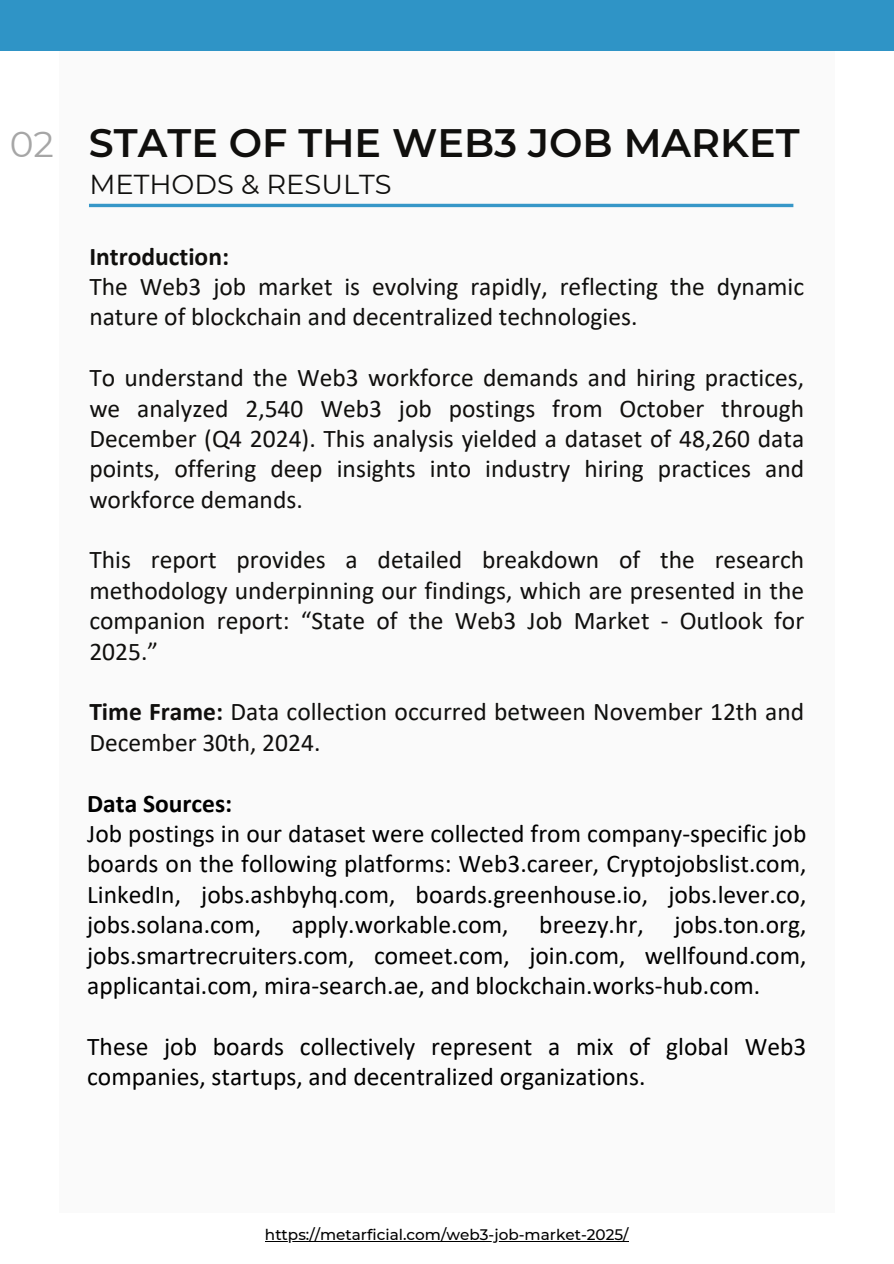
<style>
.page{position:relative;width:894px;height:1264px;background:#fff}
.page>*{position:absolute;margin:0;border:0;box-sizing:border-box;transform-origin:0 0}
.t1{font:600 39.6px "Montserrat";color:#100f0d}
.t2{font:36px "Montserrat";color:#a6a6a6}
.t3{font:27.3px "Montserrat";color:#100f0d}
.t4{font:25.5px/30.3px "Calibri";color:#100f0d}
.t5{font:25.5px/30.3px "Calibri";color:#000}
.t6{font:500 15.15px "Montserrat";color:#000}
.s1{font-weight:700}
</style>
<div class="page">
<div style="left:59px;top:51px;width:775px;height:1161px;background:#fafafa"></div>
<div style="left:0;top:0;width:893px;height:51px;background:#2f94c6"></div>
<hr style="left:89px;top:204px;width:704px;height:3px;background:#3797c8">
<hr style="left:265px;top:1241px;width:363px;height:1px;background:#000">
<h3 class="t2" style="left:10px;top:123px;width:46px">02</h3>
<h3 class="t1" style="left:89px;top:118px;width:712px">STATE OF THE WEB3 JOB MARKET</h3>
<h3 class="t3" style="left:89px;top:167px;width:304px">METHODS &amp; RESULTS</h3>
<p class="t4" style="left:89px;top:243px;width:716px"><span class="s1">Introduction:<br></span>The Web3 job market is evolving rapidly, reflecting the dynamic nature of blockchain and decentralized technologies.</p>
<h1 class="t4" style="left:89px;top:364px;width:716px;text-align:justify">To understand the Web3 workforce demands and hiring practices, we analyzed 2,540 Web3 job postings from October through December (Q4 2024). This analysis yielded a dataset of 48,260 data points, offering deep insights into industry hiring practices and workforce demands.</h1>
<h2 class="t4" style="left:89px;top:547px;width:716px;text-align:justify">This report provides a detailed breakdown of the research methodology underpinning our findings, which are presented in the companion report: “State of the Web3 Job Market - Outlook for 2025.”</h2>
<p class="t4" style="left:89px;top:699px;width:716px"><span class="s1">Time Frame:</span> Data collection occurred between November 12th and<br>December 30th, 2024.</p>
<h3 class="t5" style="left:87px;top:790px;width:720px"><span class="s1">Data Sources:<br></span>Job postings in our dataset were collected from company-specific job boards on the following platforms: Web3.career, Cryptojobslist.com, LinkedIn, jobs.ashbyhq.com, boards.greenhouse.io, jobs.lever.co, jobs.solana.com, apply.workable.com, breezy.hr, jobs.ton.org, jobs.smartrecruiters.com, comeet.com, join.com, wellfound.com, applicantai.com, mira-search.ae, and blockchain.works-hub.com.</h3>
<h3 class="t5" style="left:87px;top:1033px;width:720px">These job boards collectively represent a mix of global Web3 companies, startups, and decentralized organizations.</h3>
<h3 class="t6" style="left:265px;top:1225px;width:365px">https://metarficial.com/web3-job-market-2025/</h3>
</div>
